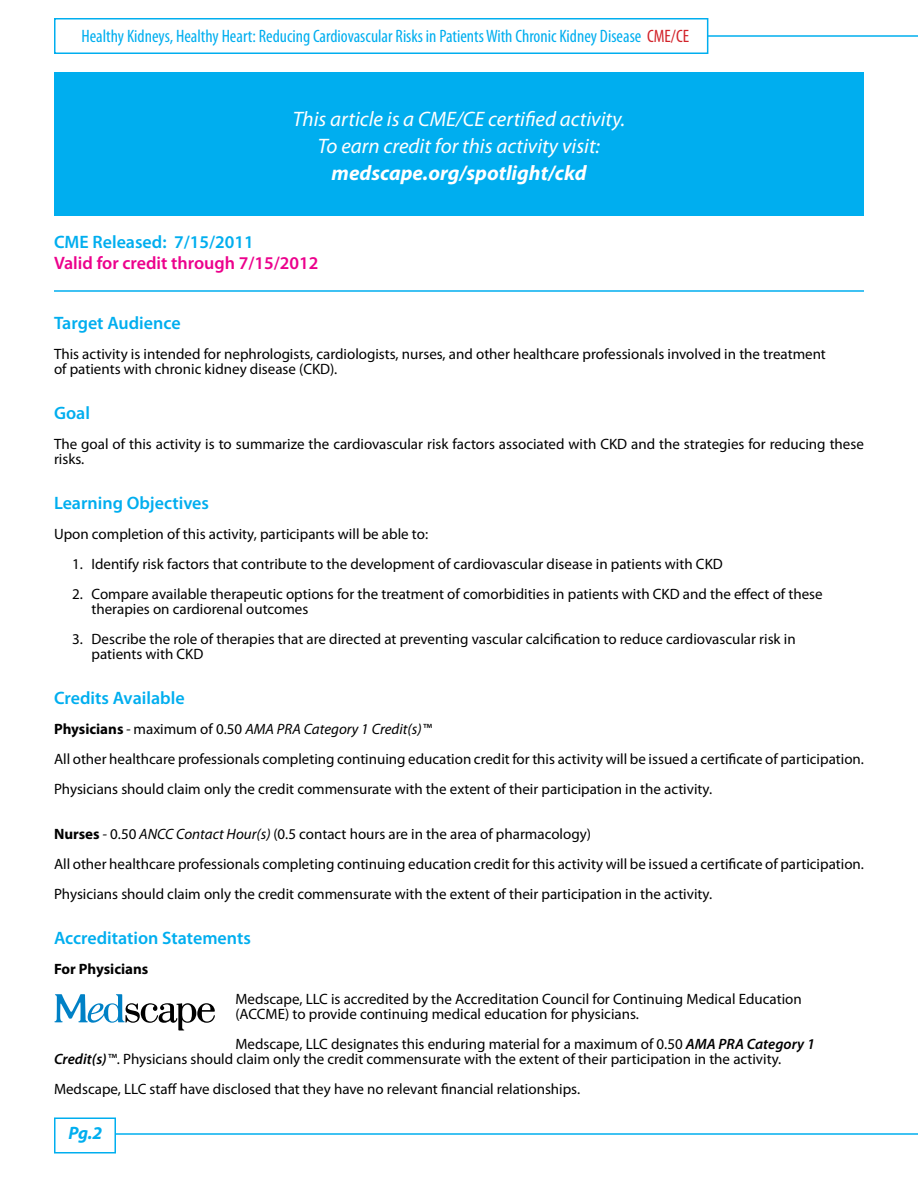
<style>
.page{position:relative;width:918px;height:1188px;background:#fff}
.page>*{position:absolute;margin:0;border:0;box-sizing:border-box;transform-origin:0 0}
.t1{font:italic 21px/27px "Myriad Pro";color:#fff;text-align:center}
.t2{font:italic 700 21px "Myriad Pro";color:#fff}
.t3{font:600 18px "Myriad Pro";color:#00aeef}
.t4{font:condensed 18px "Myriad Pro";color:#00aeef}
.t5{font:600 18px "Myriad Pro";color:#ec008c}
.t6{font:italic 700 18px "Myriad Pro";color:#00aeef}
.t7{font:15px/15px "Myriad Pro";color:#000}
.t8{font:700 15px "Myriad Pro";color:#000}
.s1{color:#d2232a}
.s2{font-weight:700}
.s3{font-style:italic}
.s4{font-weight:600;font-style:italic}
</style>
<div class="page">
<hr style="left:107px;top:35px;width:811px;height:2px;background:#00aeef">
<hr style="left:107px;top:1133px;width:811px;height:2px;background:#00aeef">
<div style="left:54px;top:18px;width:654px;height:36px;background:#fff;border:2px solid #00aeef"></div>
<div style="left:54px;top:1118px;width:62px;height:36px;background:#fff;border:2px solid #00aeef"></div>
<div style="left:54px;top:72px;width:810px;height:144px;background:#00aeef"></div>
<hr style="left:54px;top:290px;width:810px;height:2px;background:#00aeef">
<svg style="left:54px;top:994px;width:161px;height:36px"></svg>
<p class="t4" style="left:81px;top:25px;width:609px">Healthy Kidneys, Healthy Heart: Reducing Cardiovascular Risks in Patients With Chronic Kidney Disease <span class="s1">CME/CE</span></p>
<h1 class="t1" style="left:293px;top:105px;width:334px">This article is a CME/CE certified activity.<br>To earn credit for this activity visit:</h1>
<h1 class="t2" style="left:332px;top:159px;width:256px">medscape.org/spotlight/ckd</h1>
<p class="t3" style="left:54px;top:230px;width:201px">CME Released: 7/15/2011</p>
<p class="t5" style="left:54px;top:251px;width:266px">Valid for credit through 7/15/2012</p>
<p class="t3" style="left:54px;top:311px;width:128px">Target Audience</p>
<p class="t7" style="left:54px;top:346px;width:773px">This activity is intended for nephrologists, cardiologists, nurses, and other healthcare professionals involved in the treatment of patients with chronic kidney disease (CKD).</p>
<p class="t3" style="left:54px;top:401px;width:38px">Goal</p>
<p class="t7" style="left:54px;top:436px;width:811px">The goal of this activity is to summarize the cardiovascular risk factors associated with CKD and the strategies for reducing these risks.</p>
<p class="t3" style="left:54px;top:491px;width:157px">Learning Objectives</p>
<p class="t7" style="left:54px;top:526px;width:376px">Upon completion of this activity, participants will be able to:</p>
<p class="t7" style="left:72px;top:556px;width:652px">1. Identify risk factors that contribute to the development of cardiovascular disease in patients with CKD</p>
<p class="t7" style="left:92px;top:586px;width:733px;text-indent:-20px">2. Compare available therapeutic options for the treatment of comorbidities in patients with CKD and the effect of these therapies on cardiorenal outcomes</p>
<p class="t7" style="left:92px;top:631px;width:706px;text-indent:-20px">3. Describe the role of therapies that are directed at preventing vascular calcification to reduce cardiovascular risk in patients with CKD</p>
<p class="t3" style="left:54px;top:686px;width:132px">Credits Available</p>
<p class="t7" style="left:54px;top:713px;width:811px;line-height:30px"><span class="s2">Physicians</span> <span class="s3">-</span> maximum of 0.50 <span class="s3">AMA PRA Category 1 Credit(s)™<br></span>All other healthcare professionals completing continuing education credit for this activity will be issued a certificate of participation.<br>Physicians should claim only the credit commensurate with the extent of their participation in the activity.</p>
<p class="t7" style="left:54px;top:818px;width:811px;line-height:30px"><span class="s2">Nurses</span> <span class="s3">-</span> 0.50 <span class="s3">ANCC Contact Hour(s)</span> (0.5 contact hours are in the area of pharmacology)<br>All other healthcare professionals completing continuing education credit for this activity will be issued a certificate of participation.<br>Physicians should claim only the credit commensurate with the extent of their participation in the activity.</p>
<p class="t3" style="left:54px;top:926px;width:198px">Accreditation Statements</p>
<p class="t8" style="left:54px;top:959px;width:96px">For Physicians</p>
<p class="t7" style="left:236px;top:991px;width:568px">Medscape, LLC is accredited by the Accreditation Council for Continuing Medical Education (ACCME) to provide continuing medical education for physicians.</p>
<p class="t7" style="left:54px;top:1036px;width:762px;text-indent:182px">Medscape, LLC designates this enduring material for a maximum of 0.50 <span class="s4">AMA PRA Category 1<br>Credit(s)</span><span class="s3">™</span>. Physicians should claim only the credit commensurate with the extent of their participation in the activity.</p>
<p class="t7" style="left:54px;top:1081px;width:528px">Medscape, LLC staff have disclosed that they have no relevant financial relationships.</p>
<p class="t6" style="left:68px;top:1121px;width:35px">Pg.2</p>
</div>
